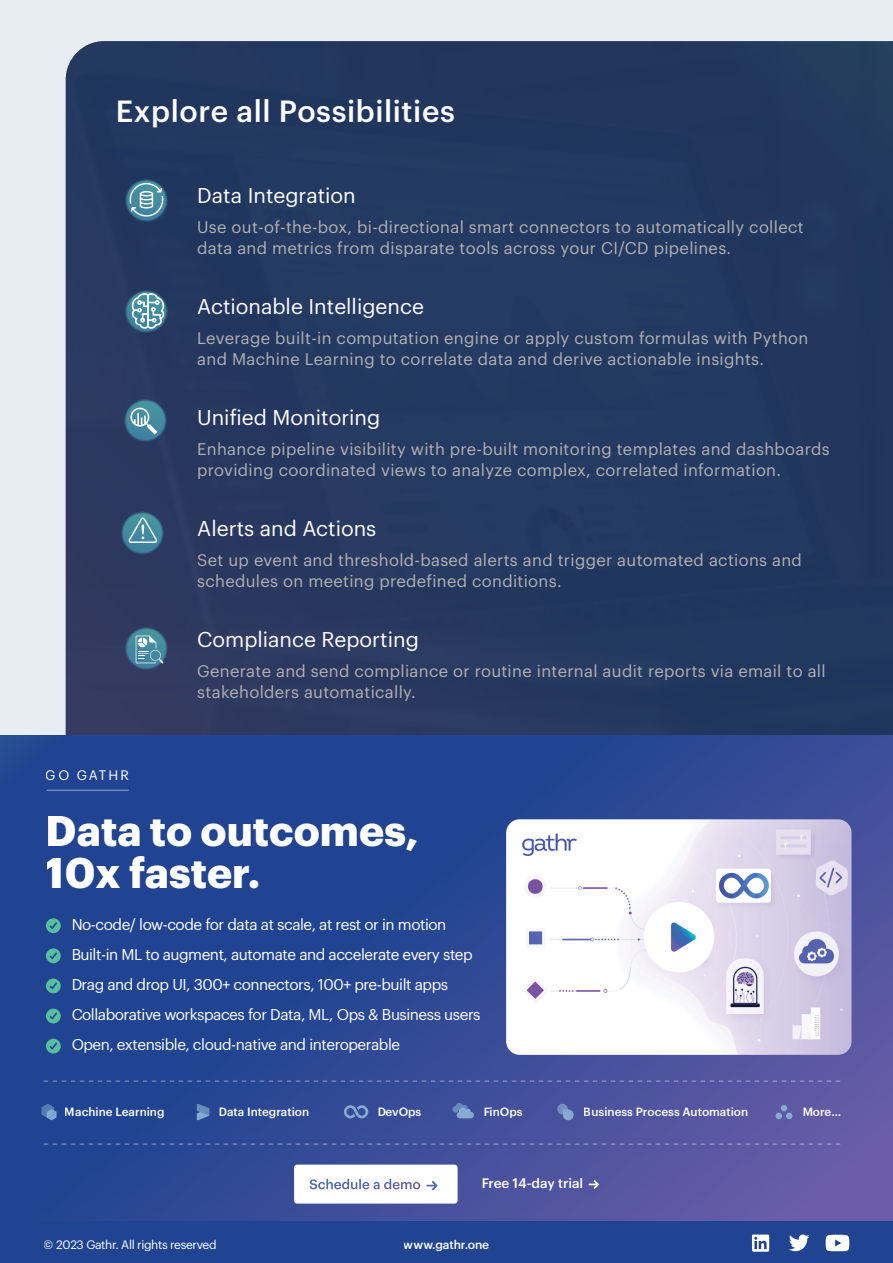
<style>
.page{position:relative;width:893px;height:1263px;background:#e7edf2}
.page>*{position:absolute;margin:0;border:0;box-sizing:border-box;transform-origin:0 0}
.t1{font:700 42px/42px "Graphik";color:#fff}
.t2{font:500 30px "Graphik";letter-spacing:.02em;color:#fff}
.t3{font:21px "Graphik";color:#fff}
.t4{font:16.5px/21px "Graphik";letter-spacing:.02em;color:#b2b2b2}
.t5{font:15.3px/30px "Graphik";letter-spacing:-.03em;color:#fff}
.t6{font:500 13.5px "Graphik";color:#fff}
.t7{font:13.5px "Graphik";letter-spacing:.15em;color:#fff}
.t8{font:12px "Graphik";letter-spacing:-.03em;color:#fff}
.t9{font:500 12px "Graphik";letter-spacing:-.01em;color:#fff}
.t10{font:500 11.7px "Graphik";color:#fff}
</style>
<div class="page">
<div style="left:66px;top:41px;width:827px;height:694px;background:#243960"></div>
<div style="left:73px;top:126px;width:148px;height:111px;background:#22375f"></div>
<div style="left:73px;top:237px;width:148px;height:148px;background:#253860"></div>
<div style="left:71px;top:346px;width:148px;height:148px;background:#2a385f"></div>
<div style="left:68px;top:459px;width:148px;height:148px;background:#2c385f"></div>
<div style="left:73px;top:574px;width:148px;height:149px;background:#313a60"></div>
<svg style="left:129px;top:518px;width:28px;height:25px"></svg>
<svg style="left:130px;top:408px;width:27px;height:27px"></svg>
<svg style="left:129px;top:183px;width:35px;height:34px"></svg>
<svg style="left:131px;top:293px;width:33px;height:36px"></svg>
<svg style="left:136px;top:636px;width:27px;height:27px"></svg>
<svg style="left:0;top:735px;width:893px;height:487px;background:#314996"></svg>
<svg style="left:589px;top:1180px;width:10px;height:9px"></svg>
<div style="left:294px;top:1164px;width:164px;height:39px;background:#fff;border-radius:3px"></div>
<svg style="left:310px;top:1179px;width:102px;height:10px"></svg>
<svg style="left:427px;top:1181px;width:11px;height:9px"></svg>
<svg style="left:46px;top:918px;width:15px;height:15px"></svg>
<svg style="left:46px;top:948px;width:15px;height:15px"></svg>
<svg style="left:46px;top:978px;width:15px;height:15px"></svg>
<svg style="left:46px;top:1009px;width:15px;height:14px"></svg>
<svg style="left:46px;top:1039px;width:15px;height:14px"></svg>
<hr style="left:47px;top:790px;width:82px;height:1px;background:#fff">
<svg style="left:44px;top:1081px;width:801px;height:1px"></svg>
<svg style="left:44px;top:1144px;width:800px;height:1px"></svg>
<svg style="left:41px;top:1104px;width:16px;height:16px"></svg>
<svg style="left:557px;top:1104px;width:17px;height:16px"></svg>
<svg style="left:197px;top:1104px;width:12px;height:16px"></svg>
<div style="left:775px;top:1113px;width:7px;height:6px;background:#86abd1;border-radius:50%"></div>
<svg style="left:781px;top:1105px;width:11px;height:14px"></svg>
<svg style="left:452px;top:1102px;width:22px;height:16px"></svg>
<svg style="left:344px;top:1105px;width:24px;height:13px"></svg>
<img style="left:506px;top:819px;width:345px;height:236px">
<div style="left:0;top:1222px;width:893px;height:41px;background:#204491"></div>
<svg style="left:789px;top:1234px;width:20px;height:17px"></svg>
<svg style="left:752px;top:1234px;width:17px;height:18px"></svg>
<svg style="left:825px;top:1235px;width:24px;height:16px"></svg>
<h2 class="t2" style="left:116px;top:88px;width:341px">Explore all Possibilities</h2>
<p class="t3" style="left:197px;top:179px;width:160px">Data Integration</p>
<p class="t4" style="left:197px;top:215px;width:608px">Use out-of-the-box, bi-directional smart connectors to automatically collect data and metrics from disparate tools across your CI/CD pipelines.</p>
<p class="t3" style="left:197px;top:290px;width:228px">Actionable Intelligence</p>
<p class="t4" style="left:197px;top:326px;width:613px">Leverage built-in computation engine or apply custom formulas with Python and Machine Learning to correlate data and derive actionable insights.</p>
<p class="t3" style="left:197px;top:401px;width:185px">Unified Monitoring</p>
<p class="t4" style="left:197px;top:437px;width:634px">Enhance pipeline visibility with pre-built monitoring templates and dashboards providing coordinated views to analyze complex, correlated information.</p>
<p class="t3" style="left:197px;top:512px;width:181px">Alerts and Actions</p>
<p class="t4" style="left:197px;top:548px;width:606px">Set up event and threshold-based alerts and trigger automated actions and schedules on meeting predefined conditions.</p>
<p class="t7" style="left:46px;top:765px;width:84px">GO GATHR</p>
<p class="t3" style="left:197px;top:623px;width:223px">Compliance Reporting</p>
<p class="t4" style="left:197px;top:659px;width:630px">Generate and send compliance or routine internal audit reports via email to all stakeholders automatically.</p>
<h1 class="t1" style="left:46px;top:806px;width:374px">Data to outcomes,<br>10x faster.</h1>
<p class="t5" style="left:71px;top:908px;width:403px">No-code/ low-code for data at scale, at rest or in motion<br>Built-in ML to augment, automate and accelerate every step<br>Drag and drop UI, 300+ connectors, 100+ pre-built apps</p>
<p class="t5" style="left:71px;top:998px;width:411px">Collaborative workspaces for Data, ML, Ops &amp; Business users</p>
<p class="t5" style="left:71px;top:1028px;width:330px">Open, extensible, cloud-native and interoperable</p>
<p class="t10" style="left:65px;top:1102px;width:101px">Machine Learning</p>
<p class="t10" style="left:219px;top:1102px;width:92px">Data Integration</p>
<p class="t10" style="left:377px;top:1102px;width:46px">DevOps</p>
<p class="t10" style="left:483px;top:1102px;width:41px">FinOps</p>
<p class="t10" style="left:584px;top:1102px;width:166px">Business Process Automation</p>
<p class="t10" style="left:803px;top:1102px;width:40px">More…</p>
<p class="t6" style="left:481px;top:1173px;width:103px">Free 14-day trial</p>
<p class="t8" style="left:44px;top:1235px;width:174px">© 2023 Gathr. All rights reserved</p>
<p class="t9" style="left:404px;top:1235px;width:87px">www.gathr.one</p>
</div>
